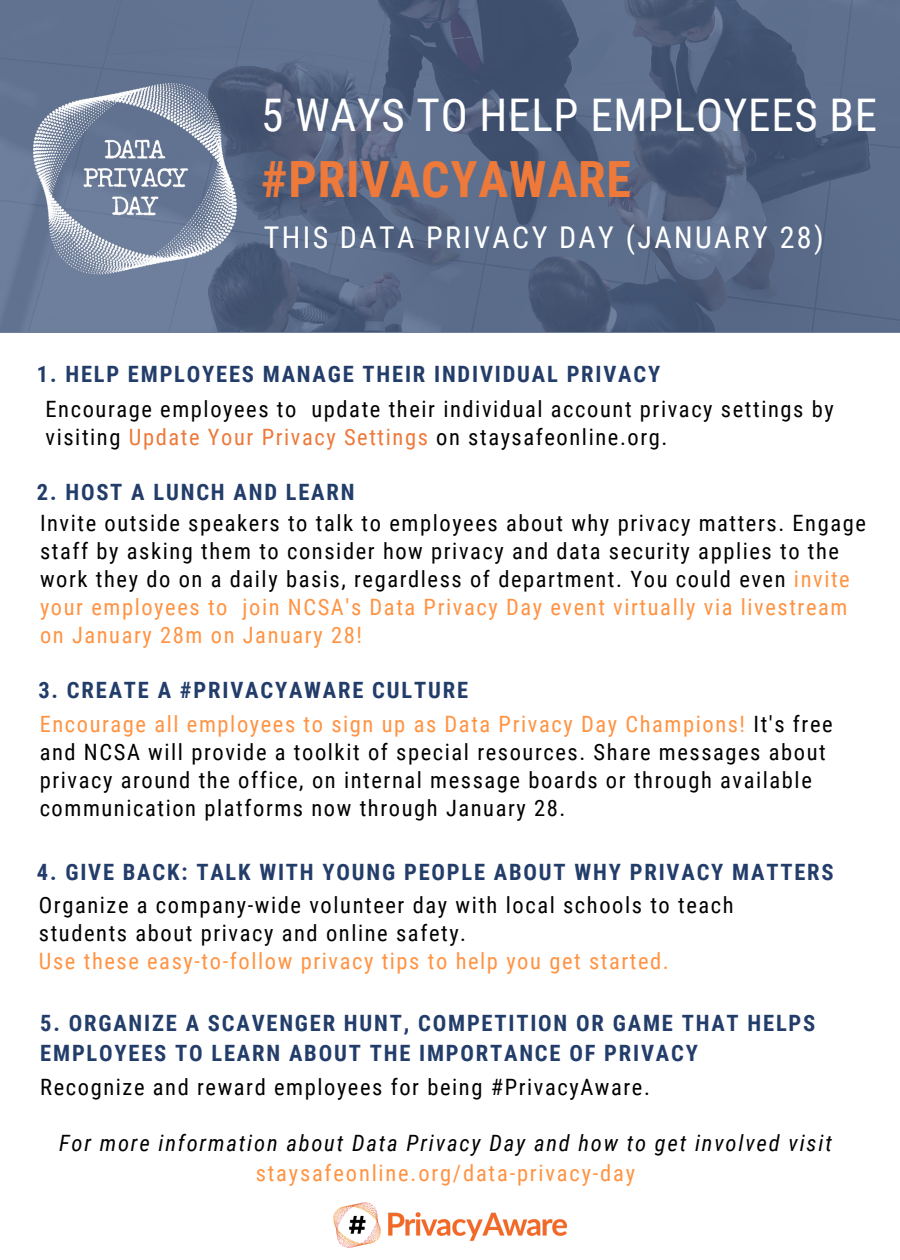
<style>
.page{position:relative;width:900px;height:1260px;background:#fff}
.page>*{position:absolute;margin:0;border:0;box-sizing:border-box;transform-origin:0 0}
.t1{font:700 50px "Roboto Condensed";letter-spacing:.015em;color:#ed793b}
.t2{font:45px "Roboto Condensed";letter-spacing:.015em;color:#fff}
.t3{font:30px "Roboto Condensed";letter-spacing:.08em;color:#fff}
.t4{font:22.5px/28px "Roboto Condensed";letter-spacing:.07em;color:#000}
.t5{font:700 22.5px/30px "Roboto Condensed";letter-spacing:.08em;color:#233d6a}
.t6{font:22.5px/33.2px "Roboto Condensed";letter-spacing:.07em;color:#ff9342}
.t7{font:italic 22.5px "Roboto Condensed";letter-spacing:.08em;color:#000}
.s1{color:#ed793b}
.s2{color:#ff9342}
.s3{font-weight:700;color:#233d6a}
.s4{color:#000}
</style>
<div class="page">
<svg style="left:0;top:0;width:900px;height:333px;background:#556684"></svg>
<img style="left:334px;top:1202px;width:232px;height:45px">
<img style="left:34px;top:83px;width:202px;height:191px">
<h2 class="t2" style="left:261px;top:89px;width:617px">5 WAYS TO HELP EMPLOYEES BE</h2>
<h1 class="t1" style="left:261px;top:150px;width:371px">#PRIVACYAWARE</h1>
<h3 class="t3" style="left:264px;top:220px;width:561px">THIS DATA PRIVACY DAY (JANUARY 28)</h3>
<p class="t5" style="left:37px;top:359px;width:625px">1. HELP EMPLOYEES MANAGE THEIR INDIVIDUAL PRIVACY</p>
<p class="t4" style="left:46px;top:395px;width:790px">Encourage employees to update their individual account privacy settings by visiting <span class="s1">Update Your Privacy Settings</span> on staysafeonline.org.</p>
<p class="t5" style="left:37px;top:477px;width:319px">2. HOST A LUNCH AND LEARN</p>
<p class="t4" style="left:40px;top:509px;width:827px">Invite outside speakers to talk to employees about why privacy matters. Engage staff by asking them to consider how privacy and data security applies to the work they do on a daily basis, regardless of department. You could even <span class="s2">invite your employees to join NCSA's Data Privacy Day event virtually via livestream on January 28m on January 28!</span></p>
<p class="t6" style="left:38px;top:674px;width:796px"><span class="s3">3. CREATE A #PRIVACYAWARE CULTURE<br></span>Encourage all employees to sign up as Data Privacy Day Champions! <span class="s4">It's free</span></p>
<p class="t4" style="left:40px;top:738px;width:788px">and NCSA will provide a toolkit of special resources. Share messages about privacy around the office, on internal message boards or through available communication platforms now through January 28.</p>
<p class="t5" style="left:37px;top:858px;width:798px">4. GIVE BACK: TALK WITH YOUNG PEOPLE ABOUT WHY PRIVACY MATTERS</p>
<p class="t4" style="left:39px;top:891px;width:696px">Organize a company-wide volunteer day with local schools to teach students about privacy and online safety.</p>
<p class="t6" style="left:39px;top:945px;width:631px">Use these easy-to-follow privacy tips to help you get started.</p>
<p class="t5" style="left:40px;top:1008px;width:777px">5. ORGANIZE A SCAVENGER HUNT, COMPETITION OR GAME THAT HELPS<br>EMPLOYEES TO LEARN ABOUT THE IMPORTANCE OF PRIVACY</p>
<p class="t4" style="left:40px;top:1073px;width:611px">Recognize and reward employees for being #PrivacyAware.</p>
<p class="t7" style="left:59px;top:1130px;width:774px">For more information about Data Privacy Day and how to get involved visit</p>
<p class="t6" style="left:256px;top:1157px;width:381px">staysafeonline.org/data-privacy-day</p>
</div>
